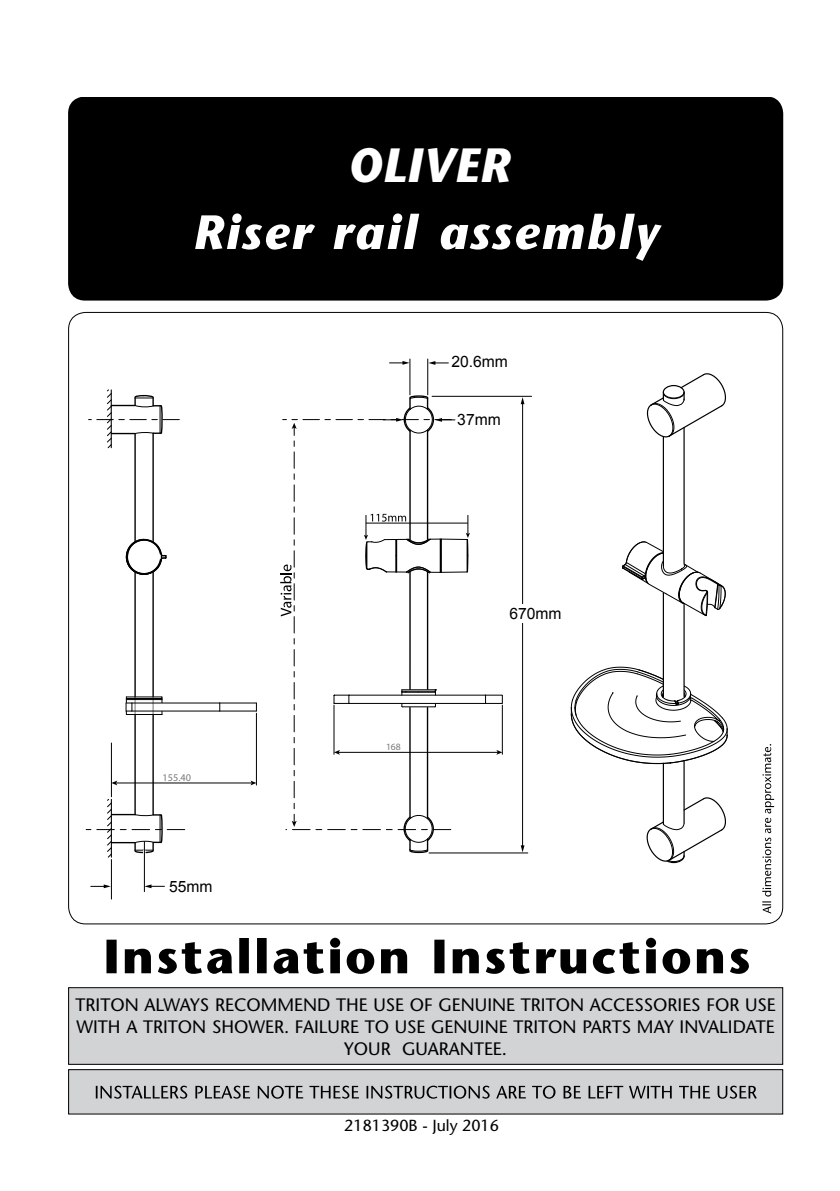
<style>
.page{position:relative;width:840px;height:1191px;background:#fff}
.page>*{position:absolute;margin:0;border:0;box-sizing:border-box;transform-origin:0 0}
.t1{font:italic 700 48px "Stone Sans Std";color:#fff}
.t2{font:500 18px/22px "Stone Sans Std";color:#000;text-align:center}
.t3{font:500 16px "Stone Sans Std";color:#000}
.t4{font:15.6px "Arial";color:#000}
.t5{font:10.2px "Arial";color:#75797b}
.t6{font:9.6px "Arial";color:#75797b}
</style>
<div class="page">
<hr style="left:134px;top:715px;width:2px;height:99px;background:#000">
<hr style="left:152px;top:714px;width:2px;height:100px;background:#000">
<hr style="left:152px;top:571px;width:2px;height:125px;background:#000">
<hr style="left:134px;top:571px;width:2px;height:126px;background:#000">
<svg style="left:152px;top:697px;width:2px;height:17px"></svg>
<hr style="left:409px;top:430px;width:1px;height:110px;background:#000">
<hr style="left:426px;top:430px;width:2px;height:109px;background:#000">
<hr style="left:134px;top:434px;width:2px;height:108px;background:#000">
<hr style="left:152px;top:433px;width:2px;height:109px;background:#000">
<svg style="left:125px;top:533px;width:42px;height:47px"></svg>
<hr style="left:115px;top:782px;width:137px;height:1px;background:#000">
<svg style="left:250px;top:780px;width:6px;height:5px"></svg>
<svg style="left:112px;top:780px;width:5px;height:5px"></svg>
<hr style="left:256px;top:713px;width:1px;height:72px;background:#000">
<hr style="left:126px;top:699px;width:36px;height:1px;background:#000">
<hr style="left:126px;top:714px;width:36px;height:1px;background:#000">
<hr style="left:220px;top:702px;width:36px;height:1px;background:#000">
<hr style="left:220px;top:710px;width:36px;height:1px;background:#000">
<hr style="left:126px;top:698px;width:36px;height:1px;background:#000">
<hr style="left:132px;top:702px;width:88px;height:1px;background:#000">
<hr style="left:132px;top:710px;width:88px;height:1px;background:#000">
<hr style="left:126px;top:696px;width:36px;height:1px;background:#000">
<svg style="left:125px;top:697px;width:11px;height:17px"></svg>
<svg style="left:428px;top:361px;width:20px;height:4px"></svg>
<hr style="left:427px;top:359px;width:1px;height:36px;background:#000">
<hr style="left:409px;top:359px;width:1px;height:36px;background:#000">
<svg style="left:88px;top:389px;width:91px;height:59px"></svg>
<svg style="left:86px;top:798px;width:99px;height:59px"></svg>
<svg style="left:389px;top:361px;width:20px;height:4px"></svg>
<hr style="left:429px;top:852px;width:98px;height:1px;background:#000">
<hr style="left:522px;top:403px;width:1px;height:443px;background:#000">
<svg style="left:520px;top:845px;width:4px;height:7px"></svg>
<svg style="left:520px;top:397px;width:4px;height:7px"></svg>
<div style="left:505px;top:605px;width:34px;height:18px;background:#fff"></div>
<hr style="left:111px;top:743px;width:1px;height:54px;background:#000">
<hr style="left:143px;top:851px;width:2px;height:32px;background:#fff">
<hr style="left:144px;top:841px;width:1px;height:50px;background:#000">
<svg style="left:144px;top:884px;width:20px;height:4px"></svg>
<svg style="left:91px;top:884px;width:20px;height:4px"></svg>
<hr style="left:111px;top:859px;width:1px;height:40px;background:#000">
<hr style="left:432px;top:396px;width:99px;height:1px;background:#000">
<hr style="left:441px;top:538px;width:26px;height:2px;background:#000">
<hr style="left:441px;top:571px;width:26px;height:2px;background:#000">
<svg style="left:465px;top:515px;width:4px;height:58px"></svg>
<hr style="left:366px;top:523px;width:101px;height:1px;background:#000">
<hr style="left:338px;top:752px;width:160px;height:1px;background:#000">
<svg style="left:496px;top:750px;width:6px;height:5px"></svg>
<hr style="left:501px;top:705px;width:1px;height:49px;background:#000">
<hr style="left:349px;top:694px;width:136px;height:1px;background:#000">
<hr style="left:349px;top:703px;width:136px;height:1px;background:#000">
<svg style="left:484px;top:694px;width:19px;height:10px"></svg>
<svg style="left:282px;top:395px;width:172px;height:40px"></svg>
<svg style="left:280px;top:441px;width:170px;height:412px"></svg>
<div style="left:68px;top:96px;width:714px;height:204px;background:#000;border-radius:17px"></div>
<hr style="left:662px;top:763px;width:1px;height:61px;background:#000">
<hr style="left:683px;top:760px;width:1px;height:63px;background:#000">
<svg style="left:646px;top:796px;width:80px;height:67px"></svg>
<svg style="left:646px;top:373px;width:80px;height:66px"></svg>
<svg style="left:622px;top:541px;width:103px;height:75px"></svg>
<hr style="left:662px;top:436px;width:1px;height:130px;background:#000">
<hr style="left:683px;top:427px;width:1px;height:137px;background:#000">
<svg style="left:570px;top:666px;width:157px;height:98px"></svg>
<hr style="left:662px;top:593px;width:1px;height:104px;background:#000">
<hr style="left:683px;top:604px;width:1px;height:92px;background:#000">
<svg style="left:195px;top:213px;width:466px;height:48px"></svg>
<div style="left:69px;top:1069px;width:713px;height:45px;background:#d1d3d4"></div>
<div style="left:68px;top:1069px;width:714px;height:45px;border:1px solid #000"></div>
<svg style="left:96px;top:1085px;width:660px;height:13px"></svg>
<svg style="left:106px;top:937px;width:643px;height:36px"></svg>
<svg style="left:762px;top:744px;width:11px;height:169px"></svg>
<div style="left:69px;top:987px;width:713px;height:77px;background:#d1d3d4"></div>
<div style="left:68px;top:987px;width:714px;height:77px;border:1px solid #000"></div>
<h1 class="t1" style="left:347px;top:137px;width:163px">OLIVER</h1>
<p class="t4" style="left:451px;top:352px;width:58px">20.6mm</p>
<p class="t5" style="left:162px;top:771px;width:30px">155.40</p>
<p class="t4" style="left:169px;top:876px;width:45px">55mm</p>
<p class="t4" style="left:457px;top:409px;width:45px">37mm</p>
<p class="t6" style="left:386px;top:741px;width:16px">168</p>
<p class="t4" style="left:509px;top:604px;width:54px">670mm</p>
<p class="t2" style="left:75px;top:993px;width:701px">TRITON ALWAYS RECOMMEND THE USE OF GENUINE TRITON ACCESSORIES FOR USE<br>WITH A TRITON SHOWER. FAILURE TO USE GENUINE TRITON PARTS MAY INVALIDATE<br>YOUR GUARANTEE.</p>
<p class="t3" style="left:344px;top:1115px;width:156px">2181390B - July 2016</p>
</div>
